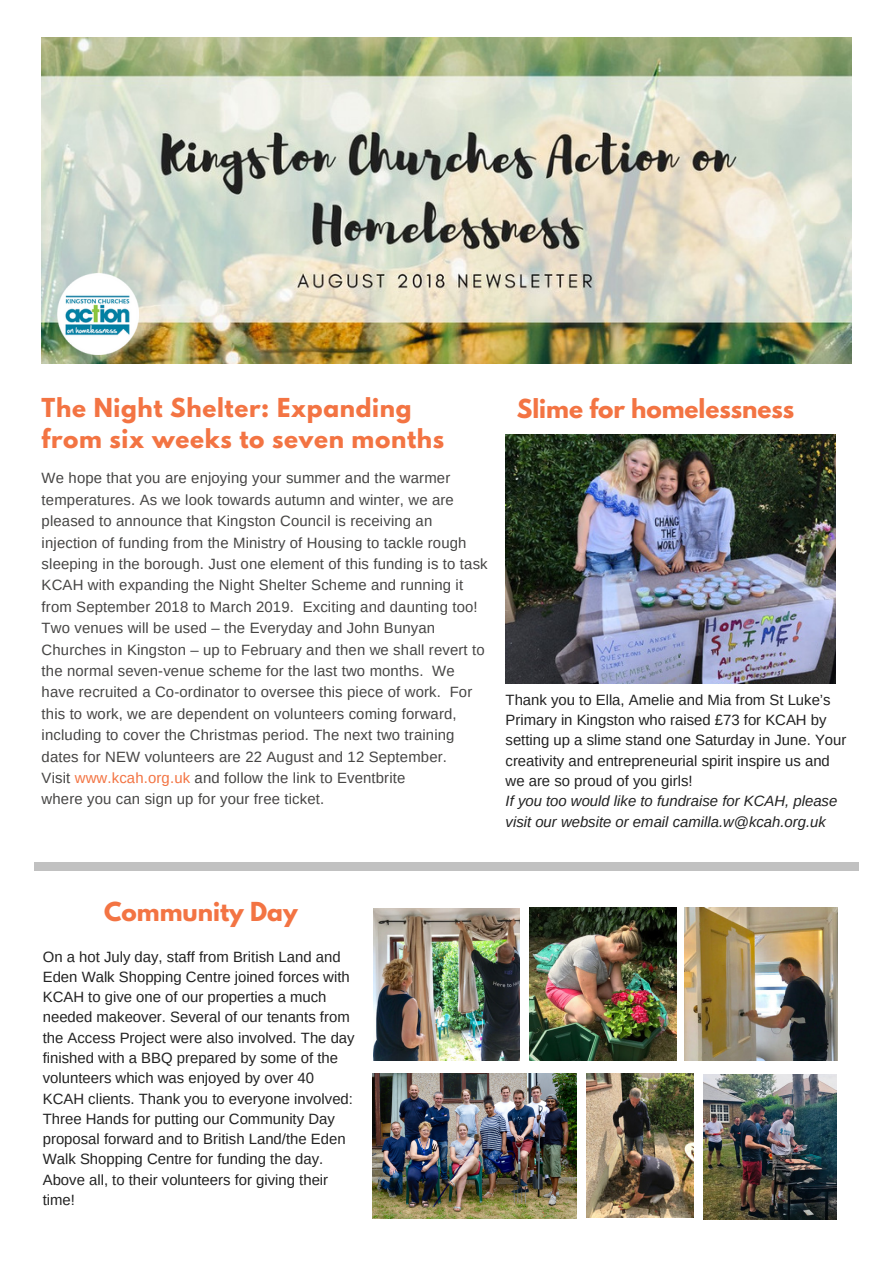
<style>
.page{position:relative;width:893px;height:1263px;background:#fff}
.page>*{position:absolute;margin:0;border:0;box-sizing:border-box;transform-origin:0 0}
.t1{font:700 23.25px "League Spartan";color:#f37443}
.t2{font:700 23.1px/31.5px "League Spartan";letter-spacing:.03em;color:#f37443}
.t3{font:14.85px/21.5px "Arimo";letter-spacing:.01em;color:#464544}
.t4{font:14.85px/20.2px "Arimo";color:#222}
.t5{font:italic 14.85px/20.2px "Arimo";color:#222}
.s1{color:#f37443}
</style>
<div class="page">
<img style="left:42px;top:37px;width:809px;height:327px">
<img style="left:506px;top:435px;width:329px;height:248px">
<div style="left:34px;top:862px;width:49px;height:9px;background:#c1c1c1"></div>
<div style="left:810px;top:862px;width:49px;height:9px;background:#c1c1c1"></div>
<div style="left:82px;top:862px;width:337px;height:9px;background:#c1c1c1"></div>
<div style="left:418px;top:862px;width:337px;height:9px;background:#c1c1c1"></div>
<div style="left:754px;top:862px;width:57px;height:9px;background:#c1c1c1"></div>
<img style="left:373px;top:1073px;width:203px;height:145px">
<img style="left:704px;top:1074px;width:133px;height:145px">
<img style="left:374px;top:909px;width:145px;height:152px">
<img style="left:529px;top:908px;width:148px;height:153px">
<img style="left:685px;top:908px;width:153px;height:153px">
<img style="left:586px;top:1074px;width:107px;height:144px">
<img style="left:57px;top:274px;width:81px;height:81px">
<h2 class="t2" style="left:42px;top:394px;width:404px">The Night Shelter: Expanding from six weeks to seven months</h2>
<p class="t3" style="left:42px;top:468px;width:448px">We hope that you are enjoying your summer and the warmer temperatures. As we look towards autumn and winter, we are pleased to announce that Kingston Council is receiving an injection of funding from the Ministry of Housing to tackle rough sleeping in the borough. Just one element of this funding is to task KCAH with expanding the Night Shelter Scheme and running it from September 2018 to March 2019. Exciting and daunting too!<br>Two venues will be used – the Everyday and John Bunyan Churches in Kingston – up to February and then we shall revert to the normal seven-venue scheme for the last two months. We have recruited a Co-ordinator to oversee this piece of work. For this to work, we are dependent on volunteers coming forward, including to cover the Christmas period. The next two training dates for NEW volunteers are 22 August and 12 September.<br>Visit <span class="s1">www.kcah.org.uk</span> and follow the link to Eventbrite<br>where you can sign up for your free ticket.</p>
<h1 class="t1" style="left:517px;top:397px;width:279px">Slime for homelessness</h1>
<p class="t4" style="left:506px;top:690px;width:342px">Thank you to Ella, Amelie and Mia from St Luke’s Primary in Kingston who raised £73 for KCAH by setting up a slime stand one Saturday in June. Your creativity and entrepreneurial spirit inspire us and we are so proud of you girls!</p>
<p class="t5" style="left:506px;top:791px;width:333px">If you too would like to fundraise for KCAH, please visit our website or email camilla.w@kcah.org.uk</p>
<h1 class="t1" style="left:104px;top:900px;width:195px">Community Day</h1>
<p class="t4" style="left:43px;top:946px;width:313px">On a hot July day, staff from British Land and Eden Walk Shopping Centre joined forces with KCAH to give one of our properties a much needed makeover. Several of our tenants from the Access Project were also involved. The day finished with a BBQ prepared by some of the volunteers which was enjoyed by over 40<br>KCAH clients. Thank you to everyone involved:<br>Three Hands for putting our Community Day proposal forward and to British Land/the Eden Walk Shopping Centre for funding the day.<br>Above all, to their volunteers for giving their time!</p>
</div>
